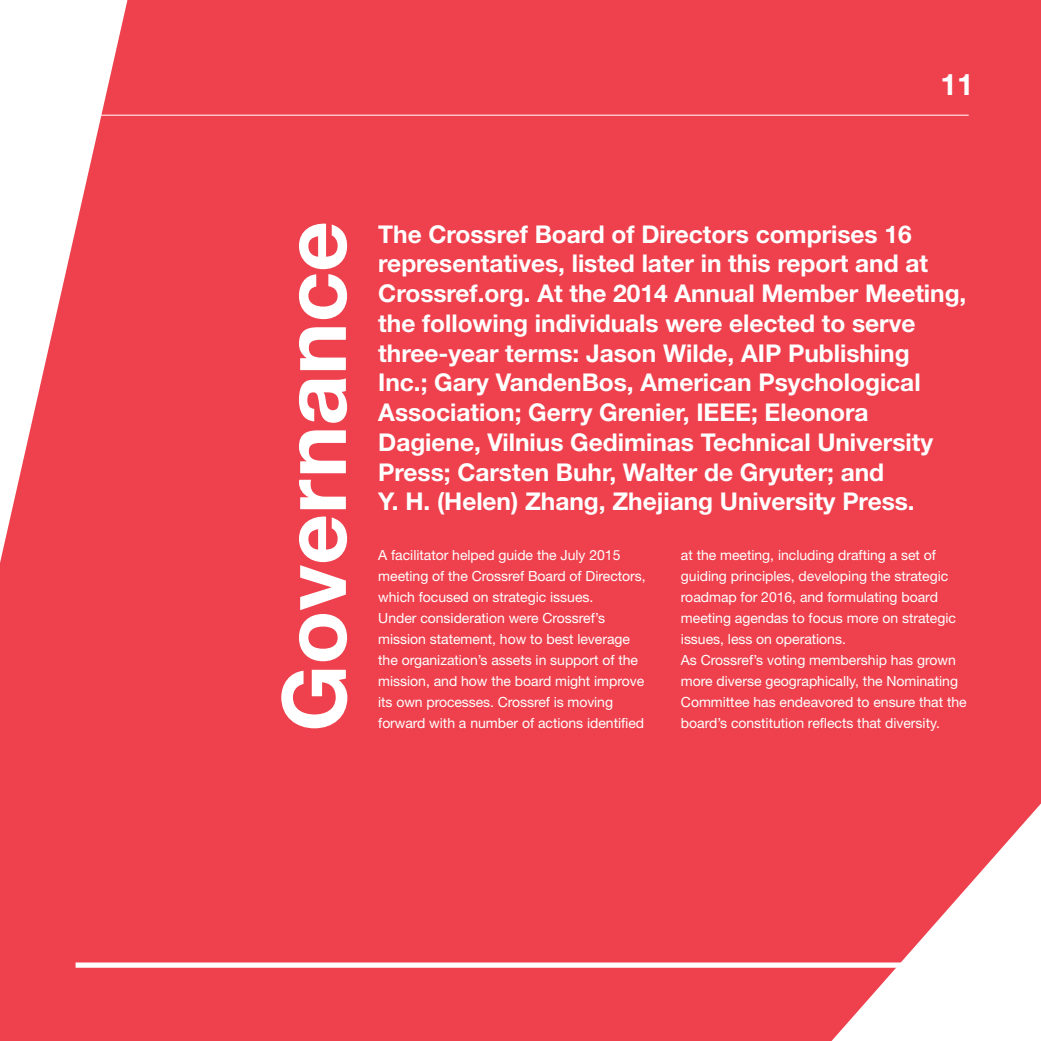
<style>
.page{position:relative;width:1041px;height:1041px;background:#ee414d}
.page>*{position:absolute;margin:0;border:0;box-sizing:border-box;transform-origin:0 0}
.t1{font:700 88.38px "Helvetica Neue";color:#fff}
.t2{font:700 29.75px "Helvetica Neue";color:#fff}
.t3{font:700 24.5px/29.8px "Helvetica Neue";color:#fff}
.t4{font:14px/21px "Helvetica Neue";color:#fff}
</style>
<div class="page">
<svg style="left:831px;top:803px;width:210px;height:238px;fill:#ee414d"></svg>
<hr style="left:76px;top:115px;width:893px;height:1px;background:#fff">
<div style="left:76px;top:962px;width:893px;height:6px;background:#fff"></div>
<p class="t2" style="left:940px;top:66px;width:35px">11</p>
<p class="t1" style="left:260px;top:732px;width:512px;rotate:-90deg">Governance</p>
<p class="t3" style="left:378px;top:218px;width:590px">The Crossref Board of Directors comprises 16 representatives, listed later in this report and at Crossref.org. At the 2014 Annual Member Meeting, the following individuals were elected to serve three-year terms: Jason Wilde, AIP Publishing<br>Inc.; Gary VandenBos, American Psychological Association; Gerry Grenier, IEEE; Eleonora Dagiene, Vilnius Gediminas Technical University Press; Carsten Buhr, Walter de Gryuter; and<br>Y. H. (Helen) Zhang, Zhejiang University Press.</p>
<p class="t4" style="left:378px;top:544px;width:269px">A facilitator helped guide the July 2015 meeting of the Crossref Board of Directors, which focused on strategic issues.<br>Under consideration were Crossref’s mission statement, how to best leverage the organization’s assets in support of the mission, and how the board might improve its own processes. Crossref is moving forward with a number of actions identified</p>
<p class="t4" style="left:681px;top:544px;width:287px">at the meeting, including drafting a set of guiding principles, developing the strategic roadmap for 2016, and formulating board meeting agendas to focus more on strategic issues, less on operations.<br>As Crossref’s voting membership has grown more diverse geographically, the Nominating Committee has endeavored to ensure that the board’s constitution reflects that diversity.</p>
</div>
